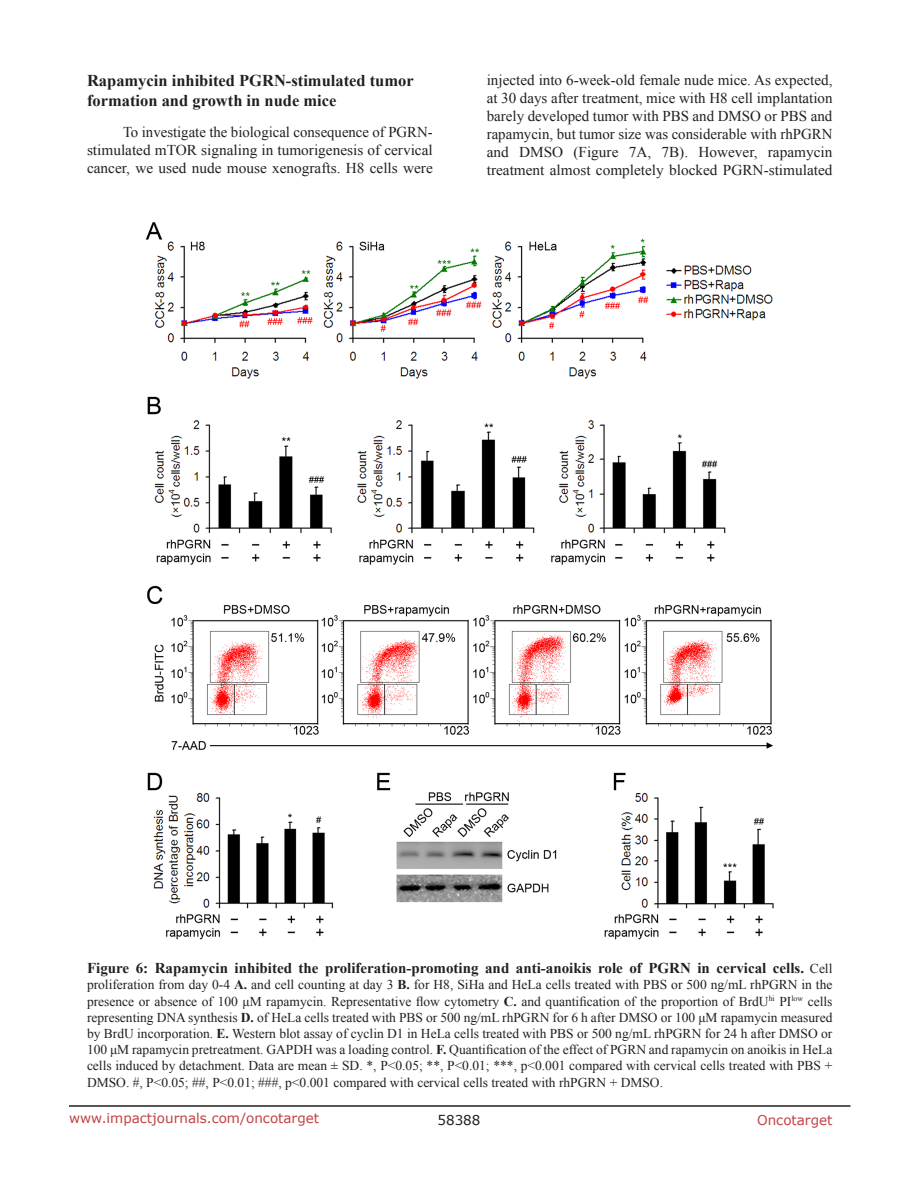
<style>
.page{position:relative;width:918px;height:1188px;background:#fff}
.page>*{position:absolute;margin:0;border:0;box-sizing:border-box;transform-origin:0 0}
.SubHeading{font:700 16.5px/19.8px "Times New Roman";color:#231f20}
.BodyText{font:15px/18px "Times New Roman";color:#231f20;text-align:justify}
.figuretext{font:700 15px "Times New Roman";color:#231f20}
.figuretext-2{font:13.5px/16.2px "Times New Roman";color:#231f20;text-align:justify}
.t1{font:13.5px "Verdana";color:#c24141}
.t2{font:13.5px "Verdana";color:#231f20}
.s1{font-weight:400;font-size:13.5px}
.s2{font-weight:700}
</style>
<div class="page">
<hr style="left:69px;top:1105px;width:781px;height:2px;background:#231f20">
<img style="left:145px;top:222px;width:629px;height:718px">
<p class="SubHeading" style="left:87px;top:70px;width:328px">Rapamycin inhibited PGRN-stimulated tumor formation and growth in nude mice</p>
<p class="BodyText" style="left:87px;top:123px;width:347px;text-indent:36px">To investigate the biological consequence of PGRN&shy;stimulated mTOR signaling in tumorigenesis of cervical cancer, we used nude mouse xenografts. H8 cells were</p>
<p class="BodyText" style="left:487px;top:71px;width:347px">injected into 6-week-old female nude mice. As expected, at 30 days after treatment, mice with H8 cell implantation barely developed tumor with PBS and DMSO or PBS and rapamycin, but tumor size was considerable with rhPGRN and DMSO (Figure 7A, 7B). However, rapamycin treatment almost completely blocked PGRN-stimulated</p>
<p class="figuretext" style="left:87px;top:958px;width:747px">Figure 6: Rapamycin inhibited the proliferation-promoting and anti-anoikis role of PGRN in cervical cells. <span class="s1">Cell</span></p>
<p class="figuretext-2" style="left:87px;top:977px;width:747px">proliferation from day 0-4 <span class="s2">A.</span> and cell counting at day 3 <span class="s2">B.</span> for H8, SiHa and HeLa cells treated with PBS or 500 ng/mL rhPGRN in the presence or absence of 100 μM rapamycin. Representative flow cytometry <span class="s2">C.</span> and quantification of the proportion of BrdU<sup>hi</sup> PI<sup>low</sup> cells representing DNA synthesis <span class="s2">D.</span> of HeLa cells treated with PBS or 500 ng/mL rhPGRN for 6 h after DMSO or 100 μM rapamycin measured by BrdU incorporation. <span class="s2">E.</span> Western blot assay of cyclin D1 in HeLa cells treated with PBS or 500 ng/mL rhPGRN for 24 h after DMSO or 100 μM rapamycin pretreatment. GAPDH was a loading control. <span class="s2">F.</span> Quantification of the effect of PGRN and rapamycin on anoikis in HeLa cells induced by detachment. Data are mean ± SD. *, P&lt;0.05; **, P&lt;0.01; ***, p&lt;0.001 compared with cervical cells treated with PBS + DMSO. #, P&lt;0.05; ##, P&lt;0.01; ###, p&lt;0.001 compared with cervical cells treated with rhPGRN + DMSO.</p>
<p class="t1" style="left:69px;top:1109px;width:252px">www.impactjournals.com/oncotarget</p>
<p class="t2" style="left:438px;top:1111px;width:44px">58388</p>
<p class="t1" style="left:757px;top:1111px;width:77px">Oncotarget</p>
</div>
